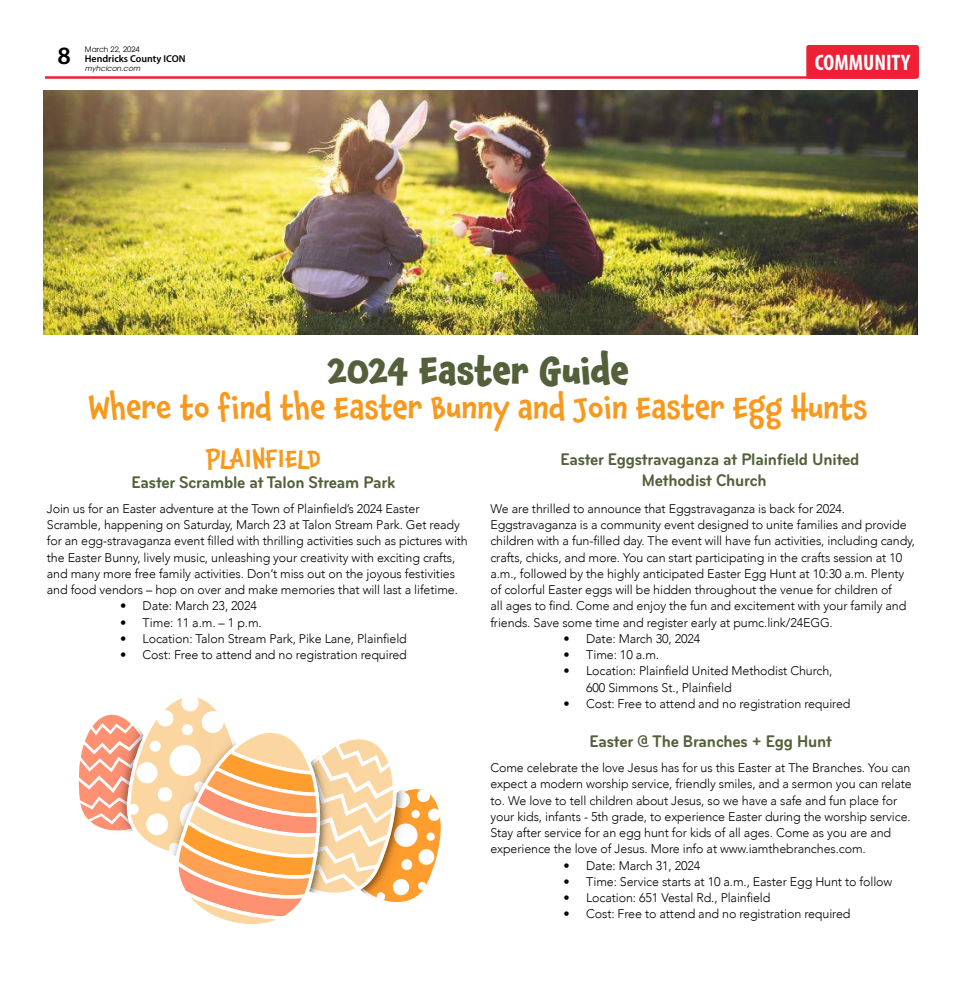
<style>
.page{position:relative;width:964px;height:990px;background:#fff}
.page>*{position:absolute;margin:0;border:0;box-sizing:border-box;transform-origin:0 0}
.t1{font:700 36.25px "Chaloops";color:#54603a}
.t2{font:500 31.25px "Chaloops";color:#f8991d}
.t3{font:500 25px "Chaloops";letter-spacing:-.01em;color:#f8991d}
.t4{font:600 25px "Myriad Pro";color:#000}
.t5{font:700 condensed 22.5px "Myriad Pro";color:#fff}
.t6{font:700 17.5px/21.2px "Bryant Condensed";letter-spacing:-.01em;color:#54603a}
.t7{font:300 12.5px/16.2px "Avenir";letter-spacing:-.01em;color:#000}
.t8{font:600 10px "Myriad Pro";color:#000}
.t9{font:7.5px "ITC Avant Garde Pro";color:#000}
.t10{font:italic 7.5px "Avant Garde LT";color:#000}
</style>
<div class="page">
<hr style="left:45px;top:76px;width:869px;height:3px;background:#ee2036">
<div style="left:806px;top:45px;width:112px;height:34px;background:#ee2036;border-radius:2px"></div>
<img style="left:43px;top:90px;width:873px;height:245px">
<svg style="left:78px;top:697px;width:363px;height:227px"></svg>
<p class="t9" style="left:85px;top:44px;width:56px">March 22, 2024</p>
<p class="t8" style="left:85px;top:52px;width:102px">Hendricks County ICON</p>
<p class="t10" style="left:85px;top:63px;width:57px">myhcicon.com</p>
<h3 class="t4" style="left:58px;top:39px;width:15px">8</h3>
<h3 class="t5" style="left:814px;top:49px;width:97px">COMMUNITY</h3>
<h1 class="t1" style="left:327px;top:341px;width:303px">2024 Easter Guide</h1>
<h2 class="t2" style="left:89px;top:384px;width:779px">Where to find the Easter Bunny and Join Easter Egg Hunts</h2>
<h3 class="t3" style="left:206px;top:439px;width:116px">PLAINFIELD</h3>
<h3 class="t6" style="left:132px;top:471px;width:265px">Easter Scramble at Talon Stream Park</h3>
<p class="t7" style="left:47px;top:500px;width:422px">Join us for an Easter adventure at the Town of Plainfield’s 2024 Easter Scramble, happening on Saturday, March 23 at Talon Stream Park. Get ready for an egg-stravaganza event filled with thrilling activities such as pictures with the Easter Bunny, lively music, unleashing your creativity with exciting crafts, and many more free family activities. Don’t miss out on the joyous festivities and food vendors – hop on over and make memories that will last a lifetime.</p>
<p class="t7" style="left:120px;top:598px;width:138px">• Date: March 23, 2024</p>
<p class="t7" style="left:120px;top:614px;width:143px">• Time: 11 a.m. – 1 p.m.</p>
<p class="t7" style="left:120px;top:630px;width:288px">• Location: Talon Stream Park, Pike Lane, Plainfield</p>
<p class="t7" style="left:120px;top:647px;width:288px">• Cost: Free to attend and no registration required</p>
<h3 class="t6" style="left:641px;top:449px;width:219px;text-indent:-81px">Easter Eggstravaganza at Plainfield United<br>Methodist Church</h3>
<p class="t7" style="left:490px;top:500px;width:426px">We are thrilled to announce that Eggstravaganza is back for 2024.<br>Eggstravaganza is a community event designed to unite families and provide children with a fun-filled day. The event will have fun activities, including candy, crafts, chicks, and more. You can start participating in the crafts session at 10 a.m., followed by the highly anticipated Easter Egg Hunt at 10:30 a.m. Plenty of colorful Easter eggs will be hidden throughout the venue for children of<br>all ages to find. Come and enjoy the fun and excitement with your family and friends. Save some time and register early at pumc.link/24EGG.</p>
<p class="t7" style="left:563px;top:630px;width:138px">• Date: March 30, 2024</p>
<p class="t7" style="left:563px;top:647px;width:97px">• Time: 10 a.m.</p>
<p class="t7" style="left:586px;top:663px;width:248px;text-indent:-22px">• Location: Plainfield United Methodist Church,<br>600 Simmons St., Plainfield</p>
<p class="t7" style="left:563px;top:695px;width:288px">• Cost: Free to attend and no registration required</p>
<h3 class="t6" style="left:589px;top:731px;width:244px">Easter @ The Branches + Egg Hunt</h3>
<p class="t7" style="left:490px;top:760px;width:423px">Come celebrate the love Jesus has for us this Easter at The Branches. You can expect a modern worship service, friendly smiles, and a sermon you can relate to. We love to tell children about Jesus, so we have a safe and fun place for your kids, infants - 5th grade, to experience Easter during the worship service.<br>Stay after service for an egg hunt for kids of all ages. Come as you are and experience the love of Jesus. More info at www.iamthebranches.com.</p>
<p class="t7" style="left:563px;top:857px;width:138px">• Date: March 31, 2024</p>
<p class="t7" style="left:563px;top:873px;width:330px">• Time: Service starts at 10 a.m., Easter Egg Hunt to follow</p>
<p class="t7" style="left:563px;top:890px;width:208px">• Location: 651 Vestal Rd., Plainfield</p>
<p class="t7" style="left:563px;top:906px;width:288px">• Cost: Free to attend and no registration required</p>
</div>
